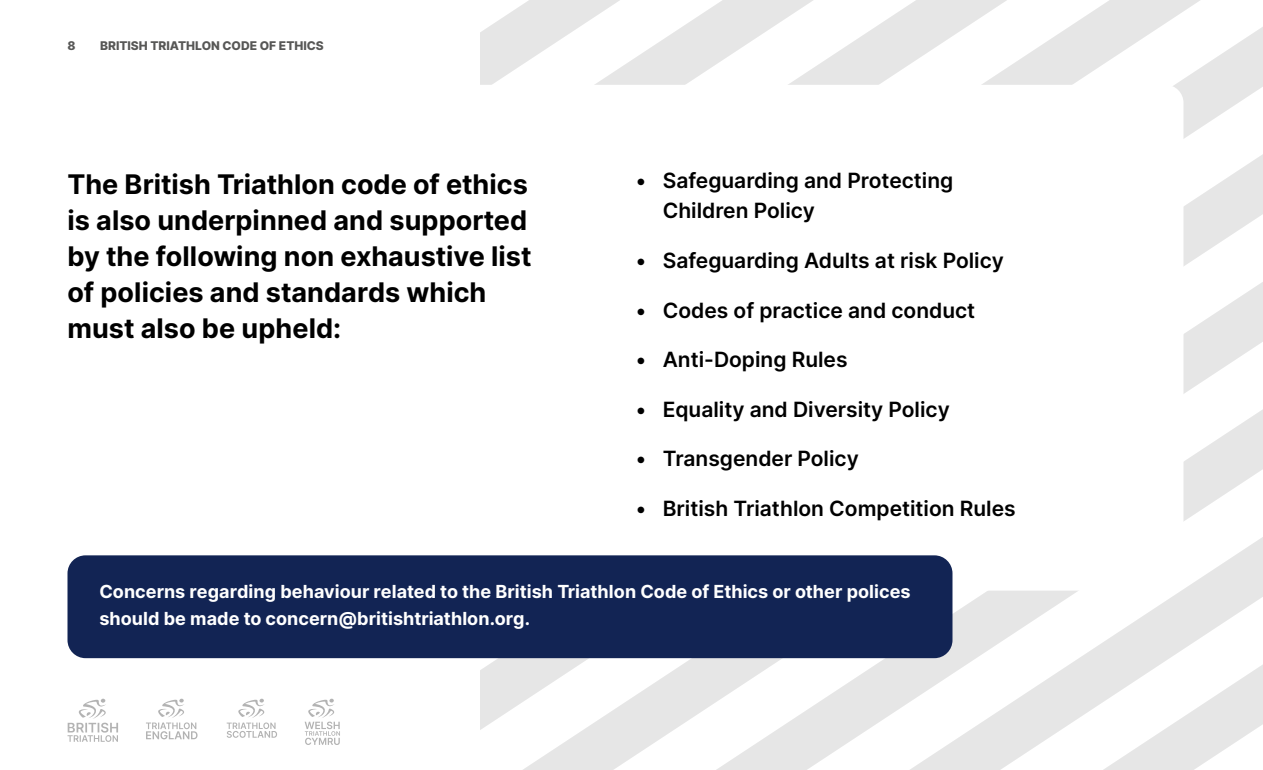
<style>
.page{position:relative;width:1263px;height:770px;background:#fff}
.page>*{position:absolute;margin:0;border:0;box-sizing:border-box;transform-origin:0 0}
.t1{font:700 27px/36px "Inter";color:#000}
.t2{font:600 21px/30px "Inter";color:#000}
.t3{font:700 18px/27px "Inter";color:#fff}
.t4{font:800 12px "Inter";color:#575756}
</style>
<div class="page">
<svg style="left:146px;top:698px;width:52px;height:41px"></svg>
<svg style="left:227px;top:698px;width:50px;height:39px"></svg>
<svg style="left:480px;top:658px;width:340px;height:112px"></svg>
<svg style="left:480px;top:0;width:340px;height:85px"></svg>
<svg style="left:820px;top:0;width:193px;height:770px;fill:#ececec"></svg>
<svg style="left:1013px;top:0;width:250px;height:770px"></svg>
<div style="left:428px;top:85px;width:756px;height:505px;background:#fff;border-radius:18px"></div>
<div style="left:68px;top:555px;width:884px;height:103px;background:#122454;border-radius:18px"></div>
<svg style="left:305px;top:698px;width:35px;height:47px"></svg>
<svg style="left:68px;top:698px;width:50px;height:43px"></svg>
<p class="t4" style="left:68px;top:37px;width:10px">8</p>
<p class="t4" style="left:100px;top:37px;width:225px">BRITISH TRIATHLON CODE OF ETHICS</p>
<p class="t1" style="left:68px;top:166px;width:466px">The British Triathlon code of ethics is also underpinned and supported by the following non exhaustive list of policies and standards which must also be upheld:</p>
<p class="t2" style="left:663px;top:165px;width:292px;text-indent:-27px">• Safeguarding and Protecting<br>Children Policy</p>
<p class="t2" style="left:636px;top:245px;width:370px">• Safeguarding Adults at risk Policy</p>
<p class="t2" style="left:636px;top:294px;width:341px">• Codes of practice and conduct</p>
<p class="t2" style="left:636px;top:344px;width:213px">• Anti-Doping Rules</p>
<p class="t2" style="left:636px;top:393px;width:316px">• Equality and Diversity Policy</p>
<p class="t2" style="left:636px;top:443px;width:225px">• Transgender Policy</p>
<p class="t2" style="left:636px;top:492px;width:382px">• British Triathlon Competition Rules</p>
<p class="t3" style="left:99px;top:577px;width:813px">Concerns regarding behaviour related to the British Triathlon Code of Ethics or other polices should be made to concern@britishtriathlon.org.</p>
</div>
